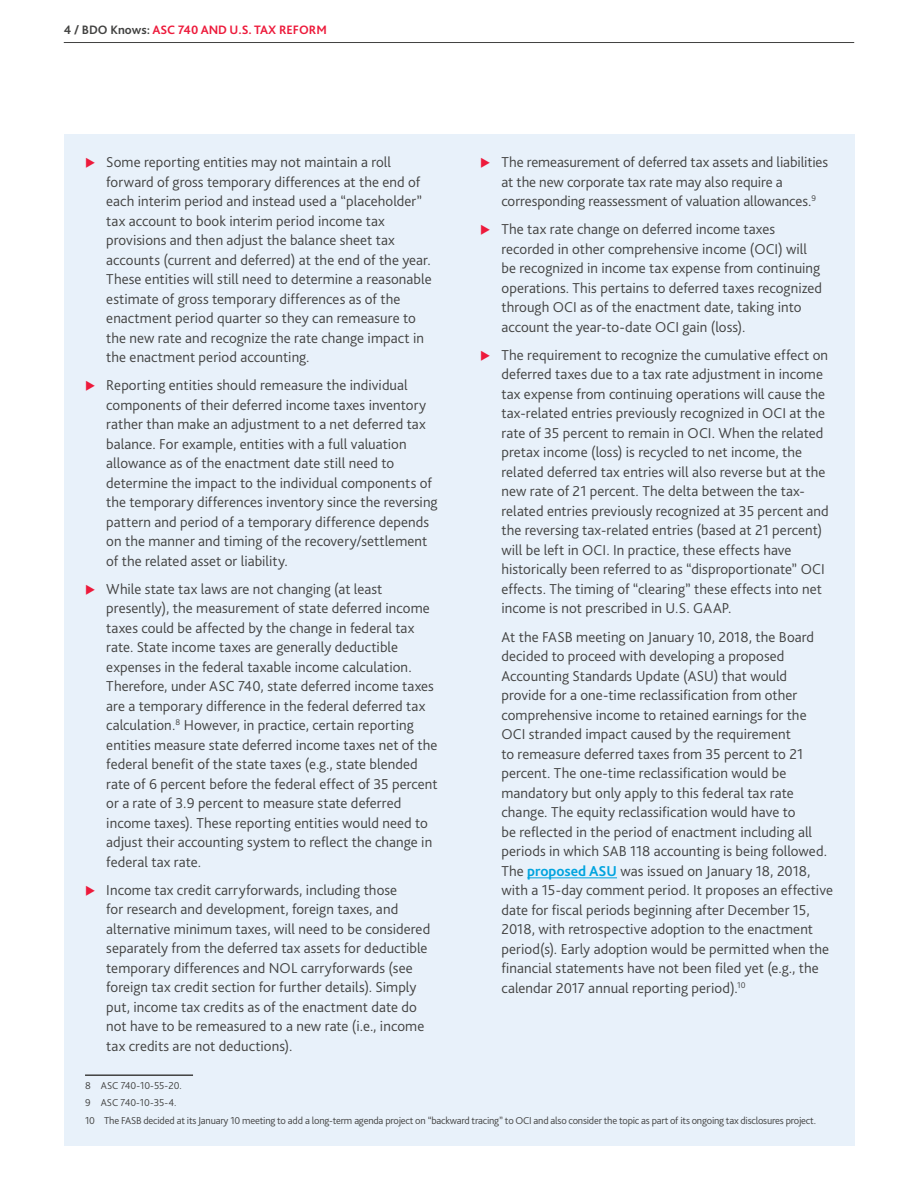
<style>
.page{position:relative;width:918px;height:1188px;background:#fff}
.page>*{position:absolute;margin:0;border:0;box-sizing:border-box;transform-origin:0 0}
.t1{font:300 15px/19.5px "Bliss Pro";letter-spacing:.005em;color:#424241}
.t2{font:700 12.75px "Bliss Pro";color:#ed1a3b}
.t3{font:300 10.5px/17.7px "Bliss Pro";letter-spacing:-.02em;color:#424241}
.s1{color:#424241}
.s2{font-weight:700;color:#00a4df}
</style>
<div class="page">
<div style="left:64px;top:134px;width:790px;height:1011px;background:#e8f1fa"></div>
<hr style="left:85px;top:1074px;width:108px;height:2px;background:#424241">
<hr style="left:527px;top:877px;width:90px;height:1px;background:#00a4df">
<hr style="left:64px;top:42px;width:790px;height:1px;background:#424241">
<p class="t2" style="left:64px;top:22px;width:265px"><span class="s1">4 / BDO Knows:</span> ASC 740 AND U.S. TAX REFORM</p>
<p class="t1" style="left:106px;top:152px;width:327px">Some reporting entities may not maintain a roll forward of gross temporary differences at the end of each interim period and instead used a “placeholder” tax account to book interim period income tax provisions and then adjust the balance sheet tax accounts (current and deferred) at the end of the year.<br>These entities will still need to determine a reasonable estimate of gross temporary differences as of the enactment period quarter so they can remeasure to the new rate and recognize the rate change impact in the enactment period accounting.</p>
<p class="t1" style="left:106px;top:375px;width:333px">Reporting entities should remeasure the individual components of their deferred income taxes inventory rather than make an adjustment to a net deferred tax balance. For example, entities with a full valuation allowance as of the enactment date still need to determine the impact to the individual components of the temporary differences inventory since the reversing pattern and period of a temporary difference depends on the manner and timing of the recovery/settlement of the related asset or liability.</p>
<p class="t1" style="left:106px;top:579px;width:333px">While state tax laws are not changing (at least presently), the measurement of state deferred income taxes could be affected by the change in federal tax rate. State income taxes are generally deductible expenses in the federal taxable income calculation.<br>Therefore, under ASC 740, state deferred income taxes are a temporary difference in the federal deferred tax calculation.<sup>8</sup> However, in practice, certain reporting entities measure state deferred income taxes net of the federal benefit of the state taxes (e.g., state blended rate of 6 percent before the federal effect of 35 percent or a rate of 3.9 percent to measure state deferred income taxes). These reporting entities would need to adjust their accounting system to reflect the change in federal tax rate.</p>
<p class="t1" style="left:106px;top:880px;width:325px">Income tax credit carryforwards, including those<br>for research and development, foreign taxes, and alternative minimum taxes, will need to be considered separately from the deferred tax assets for deductible temporary differences and NOL carryforwards (see foreign tax credit section for further details). Simply put, income tax credits as of the enactment date do not have to be remeasured to a new rate (i.e., income tax credits are not deductions).</p>
<p class="t3" style="left:85px;top:1076px;width:732px">8 ASC 740-10-55-20.<br>9 ASC 740-10-35-4.<br>10 The FASB decided at its January 10 meeting to add a long-term agenda project on “backward tracing” to OCI and also consider the topic as part of its ongoing tax disclosures project.</p>
<p class="t1" style="left:502px;top:152px;width:328px">The remeasurement of deferred tax assets and liabilities at the new corporate tax rate may also require a corresponding reassessment of valuation allowances.<sup>9</sup></p>
<p class="t1" style="left:502px;top:219px;width:322px">The tax rate change on deferred income taxes recorded in other comprehensive income (OCI) will be recognized in income tax expense from continuing operations. This pertains to deferred taxes recognized through OCI as of the enactment date, taking into account the year-to-date OCI gain (loss).</p>
<p class="t1" style="left:502px;top:345px;width:329px">The requirement to recognize the cumulative effect on deferred taxes due to a tax rate adjustment in income tax expense from continuing operations will cause the tax-related entries previously recognized in OCI at the rate of 35 percent to remain in OCI. When the related pretax income (loss) is recycled to net income, the related deferred tax entries will also reverse but at the new rate of 21 percent. The delta between the tax&shy;related entries previously recognized at 35 percent and the reversing tax-related entries (based at 21 percent) will be left in OCI. In practice, these effects have historically been referred to as “disproportionate” OCI effects. The timing of “clearing” these effects into net income is not prescribed in U.S. GAAP.</p>
<p class="t1" style="left:502px;top:627px;width:333px">At the FASB meeting on January 10, 2018, the Board decided to proceed with developing a proposed Accounting Standards Update (ASU) that would provide for a one-time reclassification from other comprehensive income to retained earnings for the OCI stranded impact caused by the requirement<br>to remeasure deferred taxes from 35 percent to 21 percent. The one-time reclassification would be mandatory but only apply to this federal tax rate change. The equity reclassification would have to<br>be reflected in the period of enactment including all periods in which SAB 118 accounting is being followed.<br>The <span class="s2">proposed ASU</span> was issued on January 18, 2018, with a 15-day comment period. It proposes an effective date for fiscal periods beginning after December 15, 2018, with retrospective adoption to the enactment period(s). Early adoption would be permitted when the financial statements have not been filed yet (e.g., the calendar 2017 annual reporting period).<sup>10</sup></p>
</div>
